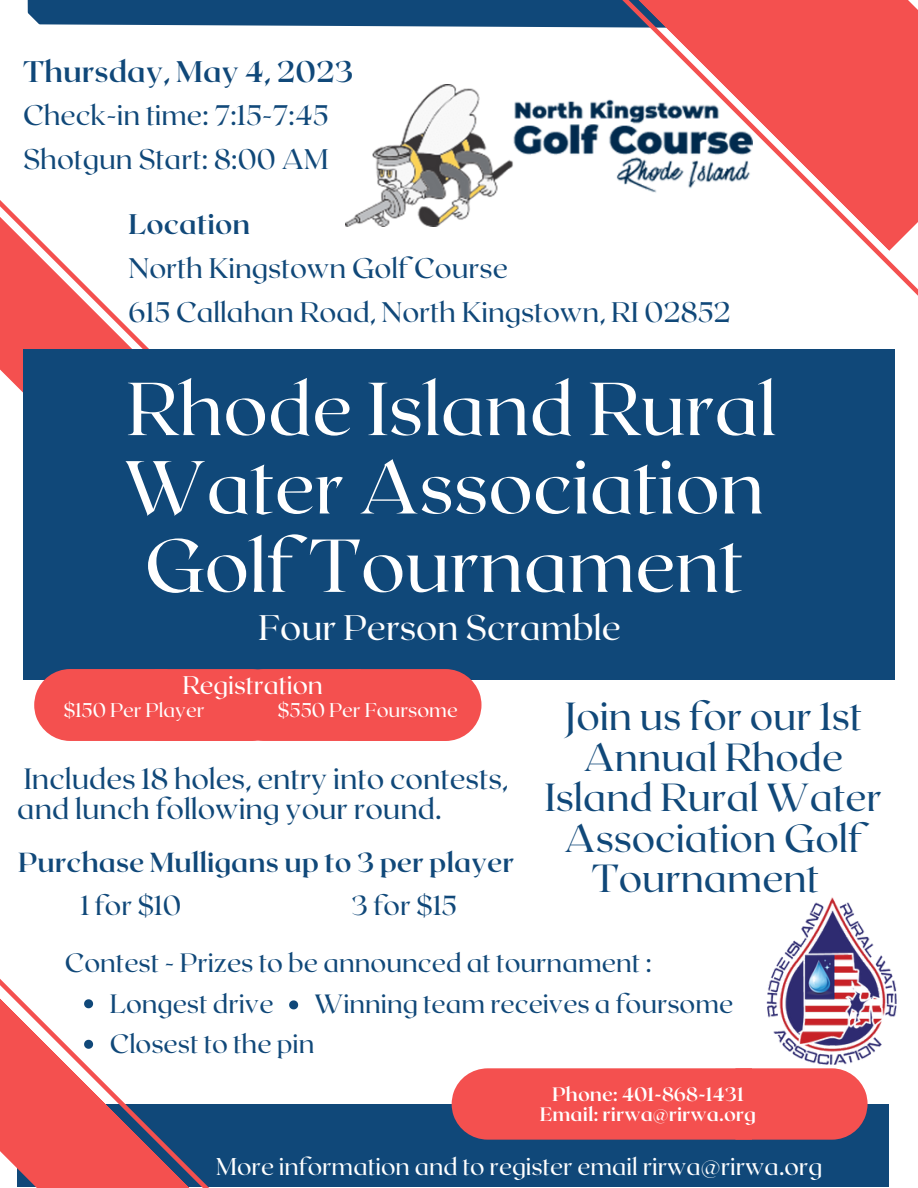
<style>
.page{position:relative;width:918px;height:1188px;background:#fff}
.page>*{position:absolute;margin:0;border:0;box-sizing:border-box;transform-origin:0 0}
.t1{font:74.85px/78.4px "Roxborough CF";color:#fff}
.t2{font:39.15px/40.5px "Roxborough CF";color:#104879;text-align:center}
.t3{font:35.4px "Roxborough CF";color:#fff}
.t4{font:700 29.7px "Roxborough CF";color:#104879}
.t5{font:29.25px/30.3px "Roxborough CF";color:#104879}
.t6{font:28.2px/43.8px "Roxborough CF";color:#104879}
.t7{font:700 28.2px "Roxborough CF";color:#104879}
.t8{font:700 27.45px "Roxborough CF";color:#104879}
.t9{font:27.45px "Roxborough CF";color:#104879}
.t10{font:26.4px/40.5px "Roxborough CF";color:#104879}
.t11{font:25.35px "Roxborough CF";color:#fff}
.t12{font:24.15px "Roxborough CF";color:#fff}
.t13{font:19.8px "Roxborough CF";color:#fff}
.t14{font:700 19.35px/20.2px "Roxborough CF";color:#fff;text-align:center}
</style>
<div class="page">
<div style="left:17px;top:1104px;width:872px;height:83px;background:#104879"></div>
<svg style="left:0;top:200px;width:149px;height:193px"></svg>
<svg style="left:0;top:979px;width:209px;height:209px"></svg>
<div style="left:23px;top:349px;width:872px;height:331px;background:#104879"></div>
<div style="left:34px;top:669px;width:447px;height:72px;background:#f4504f"></div>
<div style="left:452px;top:1068px;width:415px;height:72px;background:#f4504f"></div>
<img style="left:345px;top:85px;width:154px;height:142px">
<svg style="left:27px;top:0;width:472px;height:27px;background:#1e5381"></svg>
<svg style="left:499px;top:0;width:419px;height:296px"></svg>
<svg style="left:628px;top:0;width:290px;height:251px;fill:#f4504f"></svg>
<img style="left:752px;top:897px;width:145px;height:177px">
<svg style="left:84px;top:999px;width:9px;height:9px"></svg>
<svg style="left:84px;top:1040px;width:9px;height:9px"></svg>
<svg style="left:289px;top:1000px;width:9px;height:9px"></svg>
<p class="t4" style="left:23px;top:52px;width:332px">Thursday, May 4, 2023</p>
<p class="t6" style="left:23px;top:92px;width:307px">Check-in time: 7:15-7:45<br>Shotgun Start: 8:00 AM</p>
<p class="t7" style="left:129px;top:206px;width:123px">Location</p>
<p class="t6" style="left:129px;top:245px;width:604px">North Kingstown Golf Course<br>615 Callahan Road, North Kingstown, RI 02852</p>
<h1 class="t1" style="left:124px;top:366px;width:654px">Rhode Island Rural<br>Water Association<br>Golf Tournament</h1>
<p class="t3" style="left:259px;top:605px;width:364px">Four Person Scramble</p>
<p class="t11" style="left:182px;top:669px;width:142px">Registration</p>
<p class="t13" style="left:63px;top:697px;width:143px">$150 Per Player</p>
<p class="t13" style="left:277px;top:697px;width:182px">$550 Per Foursome</p>
<h2 class="t2" style="left:545px;top:694px;width:339px">Join us for our 1st<br>Annual Rhode<br>Island Rural Water<br>Association Golf<br>Tournament</h2>
<p class="t5" style="left:17px;top:762px;width:492px">Includes 18 holes, entry into contests, and lunch following your round.</p>
<p class="t8" style="left:18px;top:844px;width:498px">Purchase Mulligans up to 3 per player</p>
<p class="t9" style="left:81px;top:887px;width:102px">1 for $10</p>
<p class="t9" style="left:352px;top:887px;width:107px">3 for $15</p>
<p class="t10" style="left:65px;top:941px;width:589px">Contest - Prizes to be announced at tournament :</p>
<p class="t10" style="left:314px;top:982px;width:420px">Winning team receives a foursome</p>
<p class="t10" style="left:110px;top:982px;width:206px">Longest drive<br>Closest to the pin</p>
<p class="t14" style="left:540px;top:1083px;width:218px">Phone: 401-868-1431<br>Email: rirwa@rirwa.org</p>
<p class="t12" style="left:216px;top:1151px;width:608px">More information and to register email rirwa@rirwa.org</p>
</div>
